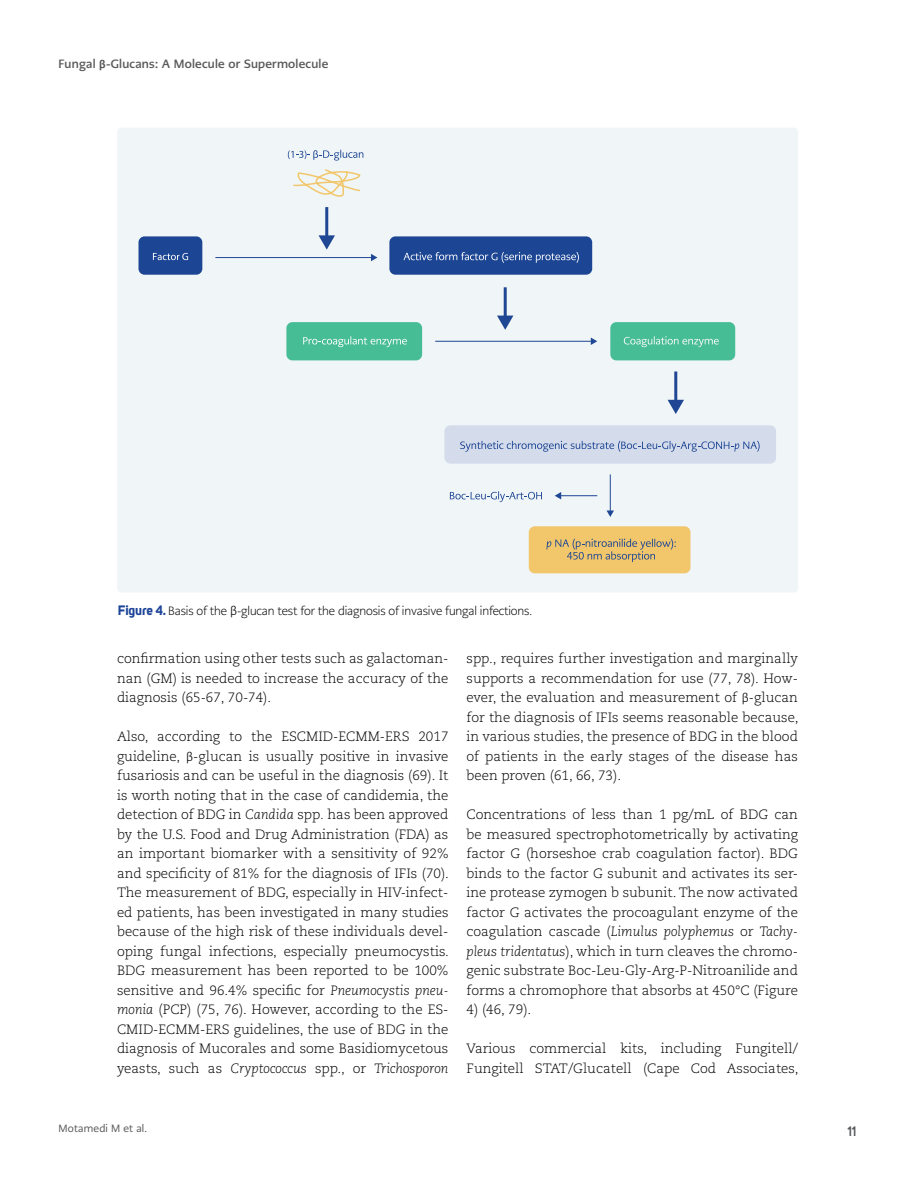
<style>
.page{position:relative;width:915px;height:1191px;background:#fff}
.page>*{position:absolute;margin:0;border:0;box-sizing:border-box;transform-origin:0 0}
.t1{font:300 13.5px/19.5px "Caecilia LT Pro 45";color:#000;text-align:justify}
.t2{font:italic 300 13.5px "Caecilia LT Pro 46";color:#000}
.t3{font:600 13.5px "Uni Sans";color:#58595b}
.t4{font:300 12px "PMN Caecilia Sans Head";letter-spacing:-.01em;color:#000}
.t5{font:700 12px "PMN Caecilia Sans Head";letter-spacing:.02em;color:#58585a}
.t6{font:10.5px "PMN Caecilia Sans Head";letter-spacing:.02em;color:#58585a}
.s1{font-family:"Calibri"}
.s2{font-family:"Uni Sans";font-weight:700;font-size:13.5px;color:#1d4498}
.s3{font-family:"Calibri";font-size:13.5px}
.s4{font-family:"Caecilia LT Pro 46";font-style:italic}
.s5{font-family:"Caecilia LT Pro 45";font-style:normal}
</style>
<div class="page">
<div style="left:117px;top:128px;width:680px;height:464px;background:#f0f5f7;border-radius:4px"></div>
<svg style="left:293px;top:169px;width:68px;height:28px"></svg>
<hr style="left:215px;top:257px;width:157px;height:1px;background:#1f4794">
<svg style="left:371px;top:254px;width:6px;height:7px"></svg>
<div style="left:138px;top:236px;width:64px;height:39px;background:#1c4594;border-radius:6px"></div>
<svg style="left:153px;top:253px;width:35px;height:7px"></svg>
<div style="left:389px;top:236px;width:203px;height:39px;background:#1c4594;border-radius:6px"></div>
<svg style="left:403px;top:252px;width:175px;height:11px"></svg>
<svg style="left:288px;top:150px;width:75px;height:11px"></svg>
<hr style="left:325px;top:207px;width:3px;height:31px;background:#1f4794">
<svg style="left:318px;top:235px;width:17px;height:15px"></svg>
<hr style="left:503px;top:287px;width:3px;height:31px;background:#1f4794">
<svg style="left:497px;top:315px;width:16px;height:15px"></svg>
<div style="left:286px;top:322px;width:136px;height:38px;background:#47bd96;border-radius:6px"></div>
<svg style="left:303px;top:336px;width:104px;height:11px"></svg>
<hr style="left:435px;top:341px;width:156px;height:1px;background:#1f4794">
<svg style="left:590px;top:337px;width:7px;height:8px"></svg>
<div style="left:610px;top:322px;width:125px;height:38px;background:#47bd96;border-radius:6px"></div>
<svg style="left:623px;top:336px;width:95px;height:11px"></svg>
<hr style="left:674px;top:371px;width:3px;height:31px;background:#1f4794">
<svg style="left:667px;top:400px;width:16px;height:14px"></svg>
<div style="left:444px;top:425px;width:331px;height:38px;background:#d4dbeb;border-radius:6px"></div>
<svg style="left:460px;top:441px;width:299px;height:11px"></svg>
<hr style="left:609px;top:474px;width:1px;height:37px;background:#1f4794">
<svg style="left:606px;top:510px;width:7px;height:7px"></svg>
<div style="left:528px;top:526px;width:162px;height:47px;background:#f2c76b;border-radius:6px"></div>
<svg style="left:546px;top:538px;width:129px;height:24px"></svg>
<svg style="left:449px;top:491px;width:92px;height:11px"></svg>
<hr style="left:560px;top:495px;width:37px;height:1px;background:#1f4794">
<svg style="left:555px;top:492px;width:6px;height:7px"></svg>
<p class="t5" style="left:58px;top:56px;width:271px">Fungal <span class="s1">β</span>-Glucans: A Molecule or Supermolecule</p>
<p class="t4" style="left:118px;top:603px;width:416px"><span class="s2">Figure 4.</span> Basis of the <span class="s3">β</span>-glucan test for the diagnosis of invasive fungal infections.</p>
<p class="t1" style="left:117px;top:648px;width:333px">confirmation using other tests such as galactoman&shy;nan (GM) is needed to increase the accuracy of the diagnosis (65-67, 70-74).</p>
<p class="t1" style="left:117px;top:726px;width:333px">Also, according to the ESCMID-ECMM-ERS 2017 guideline, <span class="s1">β</span>-glucan is usually positive in invasive fusariosis and can be useful in the diagnosis (69). It is worth noting that in the case of candidemia, the detection of BDG in <span class="s4">Candida</span> spp<span class="s4">.</span> has been approved by the U.S. Food and Drug Administration (FDA) as an important biomarker with a sensitivity of 92% and specificity of 81% for the diagnosis of IFIs (70).<br>The measurement of BDG, especially in HIV-infect&shy;ed patients, has been investigated in many studies because of the high risk of these individuals devel&shy;oping fungal infections, especially pneumocystis.<br>BDG measurement has been reported to be 100% sensitive and 96.4% specific for <span class="s4">Pneumocystis pneu&shy;monia</span> (PCP) (75, 76). However, according to the ES-CMID-ECMM-ERS guidelines, the use of BDG in the diagnosis of Mucorales and some Basidiomycetous</p>
<p class="t2" style="left:117px;top:1059px;width:333px"><span class="s5">yeasts, such as</span> Cryptococcus <span class="s5">spp., or</span> Trichosporon</p>
<p class="t1" style="left:466px;top:648px;width:333px">spp., requires further investigation and marginally supports a recommendation for use (77, 78). How&shy;ever, the evaluation and measurement of <span class="s1">β</span>-glucan for the diagnosis of IFIs seems reasonable because, in various studies, the presence of BDG in the blood of patients in the early stages of the disease has been proven (61, 66, 73).</p>
<p class="t1" style="left:466px;top:804px;width:333px">Concentrations of less than 1 pg/mL of BDG can be measured spectrophotometrically by activating factor G (horseshoe crab coagulation factor). BDG binds to the factor G subunit and activates its ser&shy;ine protease zymogen b subunit. The now activated factor G activates the procoagulant enzyme of the</p>
<p class="t2" style="left:466px;top:923px;width:333px"><span class="s5">coagulation cascade (</span>Limulus polyphemus <span class="s5">or</span> Tachy-</p>
<p class="t1" style="left:466px;top:941px;width:333px"><span class="s4">pleus tridentatus</span>), which in turn cleaves the chromo&shy;genic substrate Boc-Leu-Gly-Arg-P-Nitroanilide and forms a chromophore that absorbs at 450°C (Figure</p>
<p class="t1" style="left:466px;top:999px;width:66px">4) (46, 79).</p>
<p class="t1" style="left:466px;top:1038px;width:333px">Various commercial kits, including Fungitell/<br>Fungitell STAT/Glucatell (Cape Cod Associates,</p>
<p class="t6" style="left:58px;top:1121px;width:90px">Motamedi M et al.</p>
<p class="t3" style="left:847px;top:1123px;width:10px">11</p>
</div>
